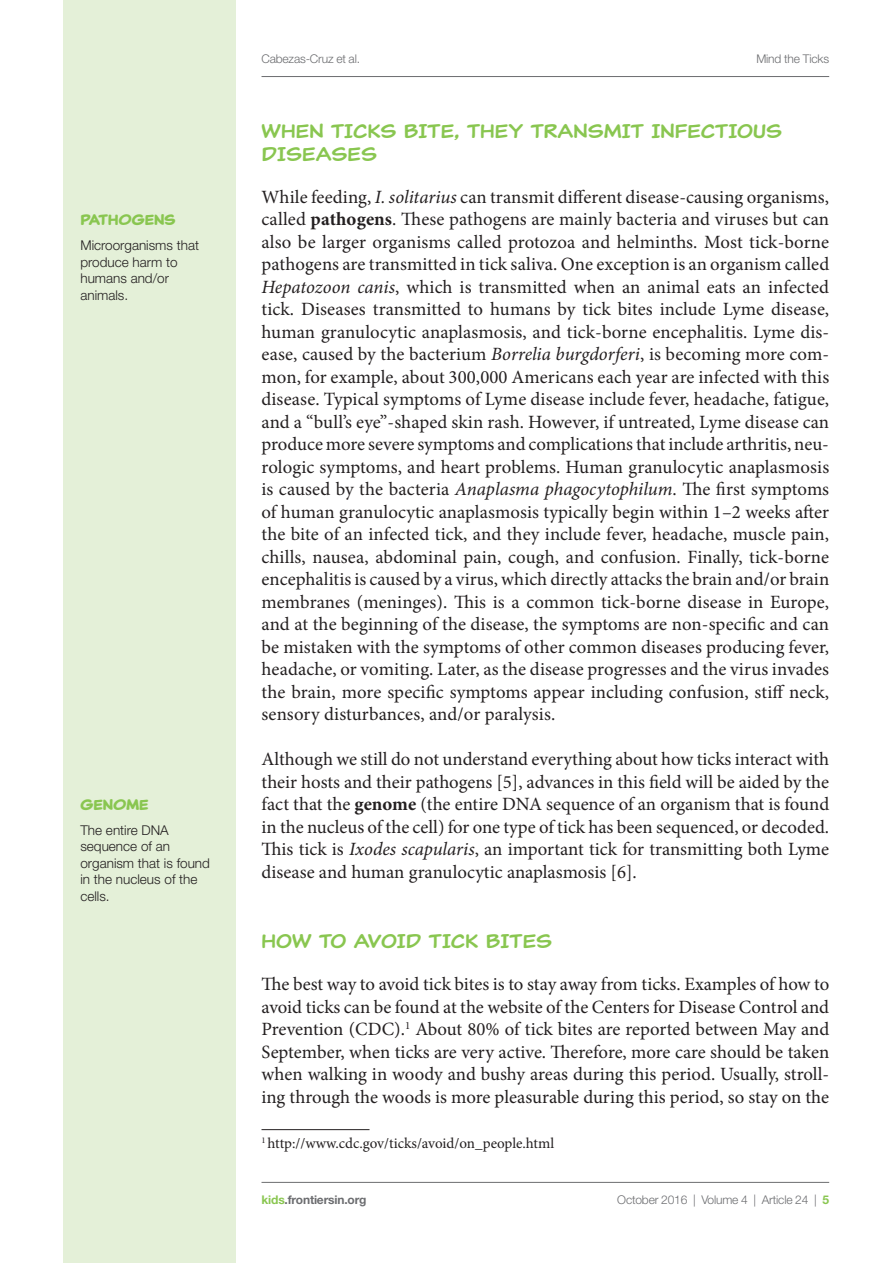
<style>
.page{position:relative;width:893px;height:1263px;background:#fff}
.page>*{position:absolute;margin:0;border:0;box-sizing:border-box;transform-origin:0 0}
.t1{font:19.5px/22.5px "Classic Comic";color:#89c650}
.t2{font:18.75px/22.5px "Minion Pro";color:#231f20;text-align:justify}
.t3{font:15px "Minion Pro";letter-spacing:-.005em;color:#231f20}
.t4{font:700 15px "Classic Comic";color:#89c650}
.t5{font:300 13.5px/16.5px "Helvetica Neue LT Std";color:#231f20}
.t6{font:300 12px "Helvetica Neue LT Std";letter-spacing:-.015em;color:#6c6d70}
.t7{font:700 12px "Helvetica Neue LT Std";letter-spacing:-.015em;color:#6c6d70}
.s1{font-style:italic}
.s2{font-weight:700}
.s3{color:#89c650}
.s4{font-weight:700;color:#89c650}
</style>
<div class="page">
<hr style="left:261px;top:76px;width:568px;height:1px;background:#6c6d70">
<div style="left:64px;top:0;width:172px;height:1263px;background:#e4f0d8"></div>
<hr style="left:261px;top:1182px;width:568px;height:1px;background:#6c6d70">
<hr style="left:261px;top:1129px;width:108px;height:1px;background:#231f20">
<p class="t4" style="left:80px;top:210px;width:97px">PATHOGENS</p>
<p class="t5" style="left:80px;top:237px;width:120px">Microorganisms that produce harm to humans and/or animals.</p>
<p class="t4" style="left:80px;top:794px;width:69px">GENOME</p>
<p class="t5" style="left:80px;top:821px;width:131px">The entire DNA sequence of an organism that is found in the nucleus of the cells.</p>
<p class="t6" style="left:261px;top:51px;width:100px">Cabezas-Cruz et al.</p>
<p class="t6" style="left:756px;top:51px;width:74px">Mind the Ticks</p>
<p class="t1" style="left:261px;top:120px;width:522px">WHEN TICKS BITE, THEY TRANSMIT INFECTIOUS<br>DISEASES</p>
<p class="t2" style="left:261px;top:185px;width:569px">While feeding, <span class="s1">I. solitarius</span> can transmit different disease-causing organisms, called <span class="s2">pathogens</span>. These pathogens are mainly bacteria and viruses but can also be larger organisms called protozoa and helminths. Most tick-borne pathogens are transmitted in tick saliva. One exception is an organism called <span class="s1">Hepatozoon canis</span>, which is transmitted when an animal eats an infected tick. Diseases transmitted to humans by tick bites include Lyme disease, human granulocytic anaplasmosis, and tick-borne encephalitis. Lyme dis&shy;ease, caused by the bacterium <span class="s1">Borrelia burgdorferi</span>, is becoming more com&shy;mon, for example, about 300,000 Americans each year are infected with this disease. Typical symptoms of Lyme disease include fever, headache, fatigue, and a “bull’s eye”-shaped skin rash. However, if untreated, Lyme disease can produce more severe symptoms and complications that include arthritis, neu&shy;rologic symptoms, and heart problems. Human granulocytic anaplasmosis is caused by the bacteria <span class="s1">Anaplasma phagocytophilum</span>. The first symptoms of human granulocytic anaplasmosis typically begin within 1–2 weeks after the bite of an infected tick, and they include fever, headache, muscle pain, chills, nausea, abdominal pain, cough, and confusion. Finally, tick-borne encephalitis is caused by a virus, which directly attacks the brain and/or brain membranes (meninges). This is a common tick-borne disease in Europe, and at the beginning of the disease, the symptoms are non-specific and can be mistaken with the symptoms of other common diseases producing fever, headache, or vomiting. Later, as the disease progresses and the virus invades the brain, more specific symptoms appear including confusion, stiff neck, sensory disturbances, and/or paralysis.</p>
<p class="t2" style="left:261px;top:748px;width:569px">Although we still do not understand everything about how ticks interact with their hosts and their pathogens [5], advances in this field will be aided by the fact that the <span class="s2">genome</span> (the entire DNA sequence of an organism that is found in the nucleus of the cell) for one type of tick has been sequenced, or decoded.<br>This tick is <span class="s1">Ixodes scapularis</span>, an important tick for transmitting both Lyme disease and human granulocytic anaplasmosis [6].</p>
<p class="t1" style="left:261px;top:930px;width:292px">HOW TO AVOID TICK BITES</p>
<p class="t2" style="left:261px;top:973px;width:569px">The best way to avoid tick bites is to stay away from ticks. Examples of how to avoid ticks can be found at the website of the Centers for Disease Control and Prevention (CDC).<sup>1</sup> About 80% of tick bites are reported between May and September, when ticks are very active. Therefore, more care should be taken when walking in woody and bushy areas during this period. Usually, stroll&shy;ing through the woods is more pleasurable during this period, so stay on the</p>
<p class="t3" style="left:261px;top:1133px;width:294px"><sup>1</sup> http://www.cdc.gov/ticks/avoid/on_people.html</p>
<p class="t7" style="left:261px;top:1192px;width:107px"><span class="s3">kids</span>.frontiersin.org</p>
<p class="t6" style="left:617px;top:1192px;width:213px">October 2016 | Volume 4 | Article 24 | <span class="s4">5</span></p>
</div>
